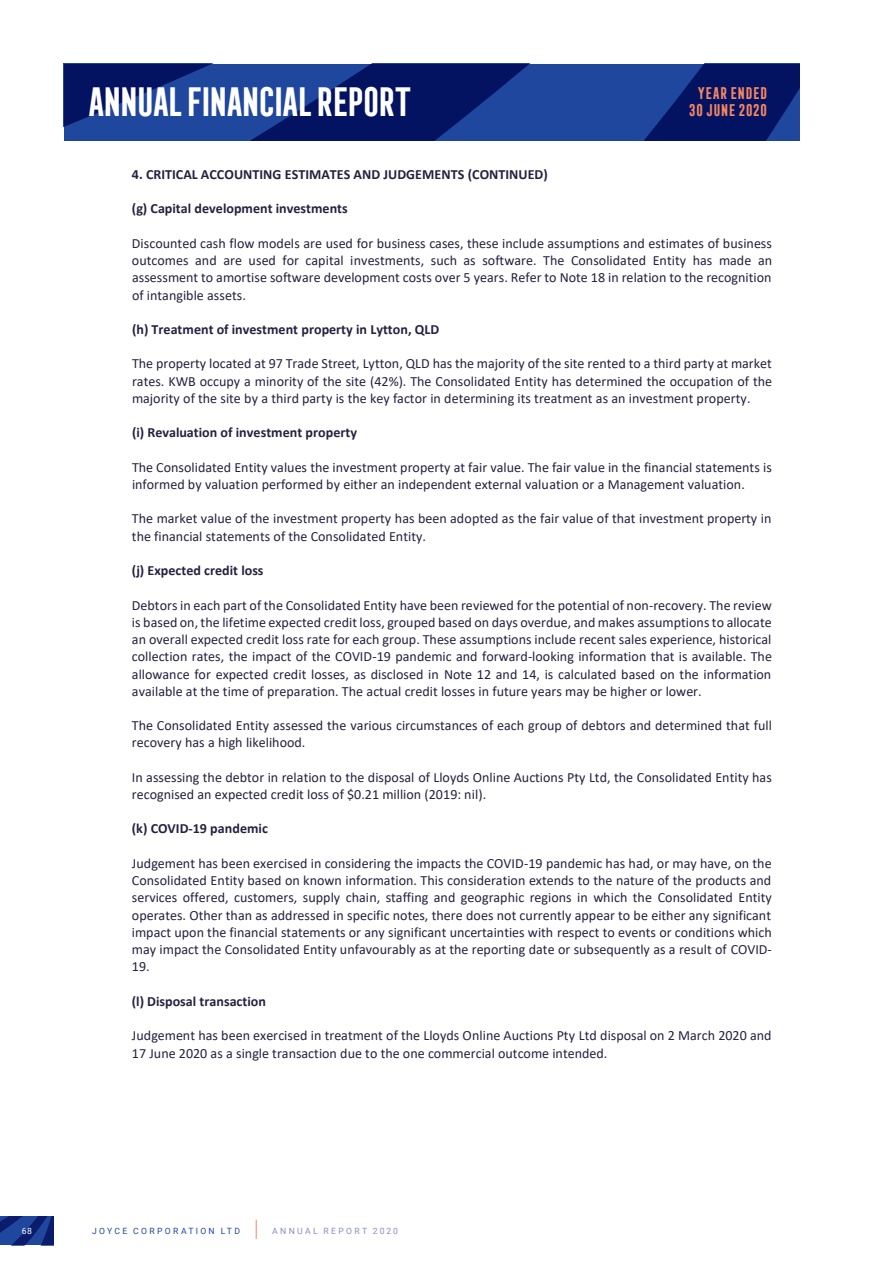
<style>
.page{position:relative;width:893px;height:1263px;background:#fff}
.page>*{position:absolute;margin:0;border:0;box-sizing:border-box;transform-origin:0 0}
.t1{font:700 37.5px "Frontage Condensed";letter-spacing:-.14em;color:#fff}
.t2{font:700 15.45px "Frontage Condensed";letter-spacing:-.08em;color:#f58761}
.t3{font:14.1px/17.2px "Calibri";color:#262140}
.t4{font:700 14.1px "Calibri";color:#262140}
.t5{font:8.7px "Roboto";letter-spacing:.265em;color:#20479e}
.t6{font:8.7px "Roboto";letter-spacing:.265em;color:#888dc5}
.t7{font:8.7px "Roboto";color:#fff}
</style>
<div class="page">
<svg style="left:256px;top:1219px;width:1px;height:20px"></svg>
<svg style="left:0;top:1216px;width:54px;height:29px;background:#153386"></svg>
<svg style="left:64px;top:64px;width:162px;height:76px;background:#153286"></svg>
<svg style="left:226px;top:64px;width:573px;height:76px;background:#122d7f"></svg>
<h1 class="t1" style="left:85px;top:81px;width:328px">ANNUAL FINANCIAL REPORT</h1>
<p class="t2" style="left:697px;top:85px;width:72px">YEAR ENDED</p>
<p class="t2" style="left:687px;top:101px;width:82px">30 JUNE 2020</p>
<p class="t4" style="left:132px;top:164px;width:417px">4. CRITICAL ACCOUNTING ESTIMATES AND JUDGEMENTS (CONTINUED)</p>
<p class="t4" style="left:132px;top:199px;width:217px">(g) Capital development investments</p>
<p class="t3" style="left:132px;top:234px;width:642px;text-align:justify">Discounted cash flow models are used for business cases, these include assumptions and estimates of business outcomes and are used for capital investments, such as software. The Consolidated Entity has made an assessment to amortise software development costs over 5 years. Refer to Note 18 in relation to the recognition of intangible assets.</p>
<p class="t4" style="left:132px;top:319px;width:309px">(h) Treatment of investment property in Lytton, QLD</p>
<p class="t3" style="left:132px;top:355px;width:642px;text-align:justify">The property located at 97 Trade Street, Lytton, QLD has the majority of the site rented to a third party at market rates. KWB occupy a minority of the site (42%). The Consolidated Entity has determined the occupation of the majority of the site by a third party is the key factor in determining its treatment as an investment property.</p>
<p class="t4" style="left:132px;top:423px;width:227px">(i) Revaluation of investment property</p>
<p class="t3" style="left:132px;top:458px;width:641px">The Consolidated Entity values the investment property at fair value. The fair value in the financial statements is informed by valuation performed by either an independent external valuation or a Management valuation.</p>
<p class="t3" style="left:132px;top:510px;width:641px">The market value of the investment property has been adopted as the fair value of that investment property in the financial statements of the Consolidated Entity.</p>
<p class="t4" style="left:132px;top:560px;width:133px">(j) Expected credit loss</p>
<p class="t3" style="left:132px;top:596px;width:642px;text-align:justify">Debtors in each part of the Consolidated Entity have been reviewed for the potential of non-recovery. The review is based on, the lifetime expected credit loss, grouped based on days overdue, and makes assumptions to allocate an overall expected credit loss rate for each group. These assumptions include recent sales experience, historical collection rates, the impact of the COVID-19 pandemic and forward-looking information that is available. The allowance for expected credit losses, as disclosed in Note 12 and 14, is calculated based on the information available at the time of preparation. The actual credit losses in future years may be higher or lower.</p>
<p class="t3" style="left:132px;top:716px;width:641px">The Consolidated Entity assessed the various circumstances of each group of debtors and determined that full recovery has a high likelihood.</p>
<p class="t3" style="left:132px;top:768px;width:641px">In assessing the debtor in relation to the disposal of Lloyds Online Auctions Pty Ltd, the Consolidated Entity has recognised an expected credit loss of $0.21 million (2019: nil).</p>
<p class="t4" style="left:132px;top:819px;width:137px">(k) COVID-19 pandemic</p>
<p class="t3" style="left:132px;top:854px;width:641px;text-align:justify">Judgement has been exercised in considering the impacts the COVID-19 pandemic has had, or may have, on the Consolidated Entity based on known information. This consideration extends to the nature of the products and services offered, customers, supply chain, staffing and geographic regions in which the Consolidated Entity operates. Other than as addressed in specific notes, there does not currently appear to be either any significant impact upon the financial statements or any significant uncertainties with respect to events or conditions which may impact the Consolidated Entity unfavourably as at the reporting date or subsequently as a result of COVID-19.</p>
<p class="t4" style="left:132px;top:991px;width:136px">(l) Disposal transaction</p>
<p class="t3" style="left:132px;top:1026px;width:641px">Judgement has been exercised in treatment of the Lloyds Online Auctions Pty Ltd disposal on 2 March 2020 and<br>17 June 2020 as a single transaction due to the one commercial outcome intended.</p>
<p class="t7" style="left:22px;top:1225px;width:12px">68</p>
<p class="t5" style="left:92px;top:1224px;width:149px">JOYCE CORPORATION LTD</p>
<p class="t6" style="left:272px;top:1224px;width:127px">ANNUAL REPORT 2020</p>
</div>
